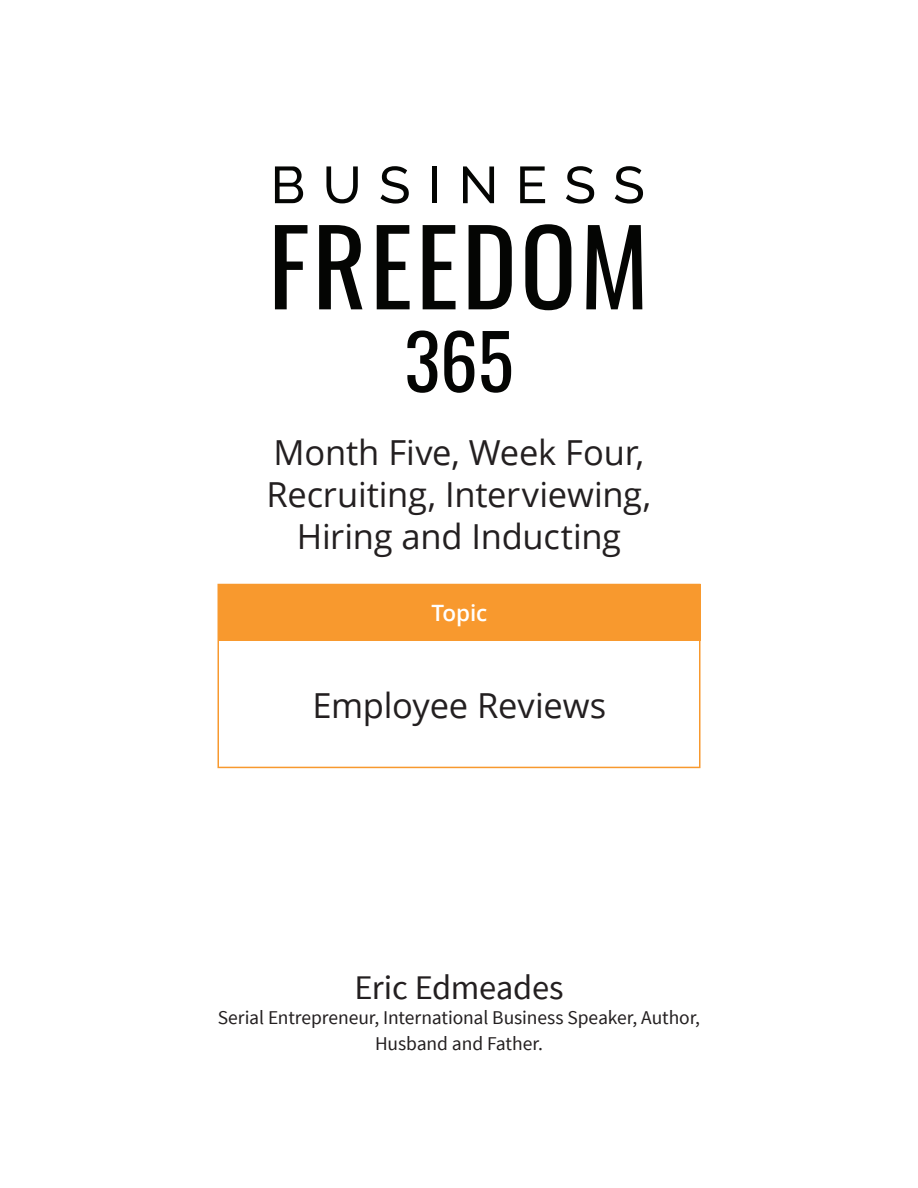
<style>
.page{position:relative;width:918px;height:1188px;background:#fff}
.page>*{position:absolute;margin:0;border:0;box-sizing:border-box;transform-origin:0 0}
.t1{font:75.45px "Oswald";color:#040503}
.Cover_Title-black{font:34.5px/42px "Open Sans";letter-spacing:-.005em;color:#231f20;text-align:center}
.t2{font:34.5px "Source Sans Pro";letter-spacing:-.01em;color:#231f20}
.Cover_Topic_h2_sm{font:600 22.5px "Open Sans";letter-spacing:-.005em;color:#fff}
.t3{font:19.5px/25.5px "Source Sans Pro";letter-spacing:-.005em;color:#231f20;text-align:center}
</style>
<div class="page">
<svg style="left:275px;top:166px;width:28px;height:37px"></svg>
<svg style="left:326px;top:166px;width:32px;height:37px"></svg>
<svg style="left:380px;top:166px;width:29px;height:38px"></svg>
<div style="left:432px;top:166px;width:5px;height:37px;background:#040503"></div>
<svg style="left:463px;top:166px;width:31px;height:37px"></svg>
<svg style="left:520px;top:166px;width:25px;height:37px"></svg>
<svg style="left:566px;top:166px;width:28px;height:38px"></svg>
<svg style="left:615px;top:166px;width:28px;height:38px"></svg>
<svg style="left:275px;top:225px;width:32px;height:84px"></svg>
<svg style="left:319px;top:225px;width:43px;height:84px"></svg>
<svg style="left:377px;top:225px;width:33px;height:84px"></svg>
<svg style="left:423px;top:225px;width:33px;height:84px"></svg>
<svg style="left:469px;top:225px;width:43px;height:84px"></svg>
<svg style="left:525px;top:224px;width:46px;height:86px"></svg>
<svg style="left:586px;top:225px;width:56px;height:84px"></svg>
<div style="left:218px;top:584px;width:482px;height:184px;border:2px solid #f8992e"></div>
<div style="left:218px;top:584px;width:482px;height:56px;background:#f8992e"></div>
<p class="t1" style="left:404px;top:309px;width:111px">365</p>
<p class="Cover_Title-black" style="left:267px;top:430px;width:386px">Month Five, Week Four,<br>Recruiting, Interviewing,<br>Hiring and Inducting</p>
<p class="Cover_Topic_h2_sm" style="left:431px;top:597px;width:57px">Topic</p>
<p class="Cover_Title-black" style="left:312px;top:683px;width:295px">Employee Reviews</p>
<p class="t2" style="left:354px;top:966px;width:211px">Eric Edmeades</p>
<p class="t3" style="left:218px;top:1005px;width:484px">Serial Entrepreneur, International Business Speaker, Author,<br>Husband and Father.</p>
</div>
